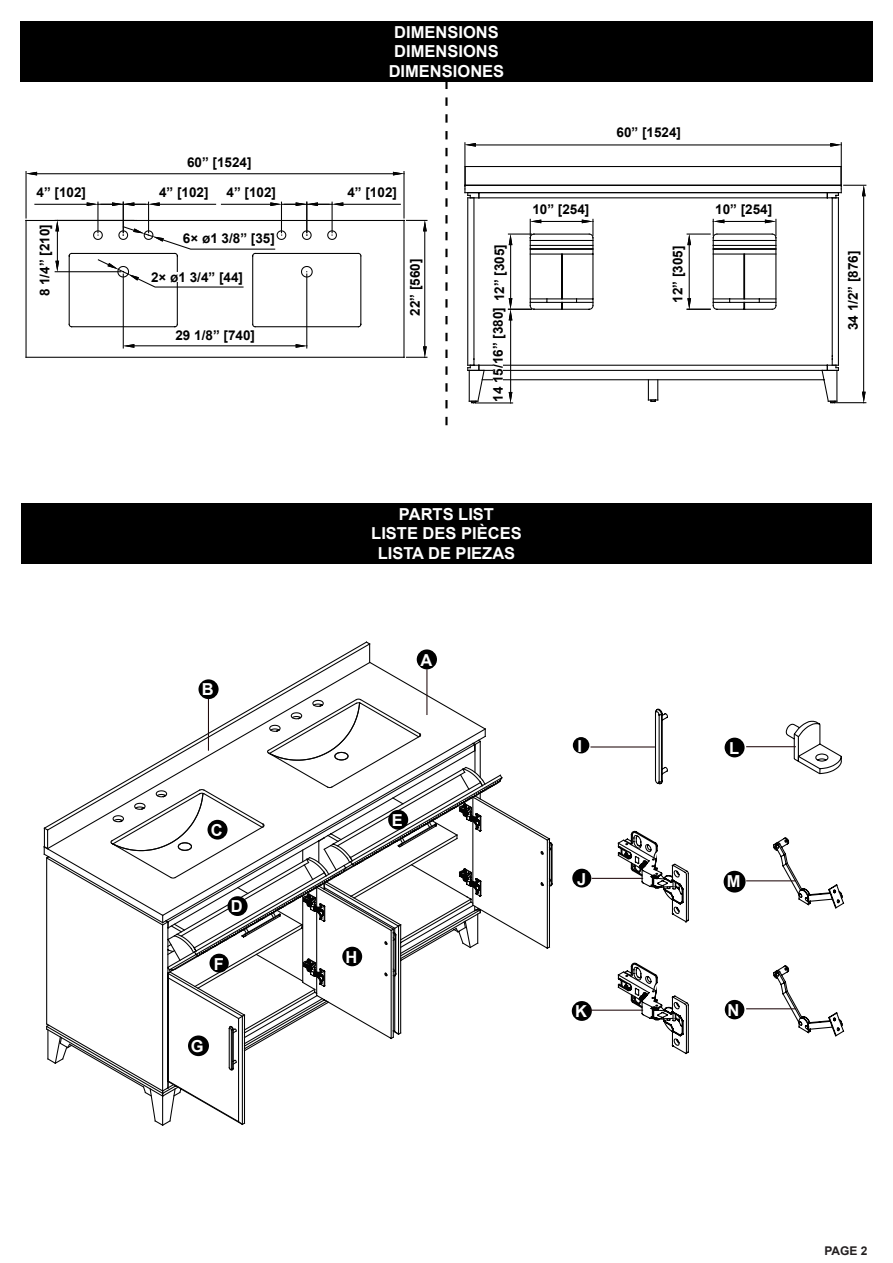
<style>
.page{position:relative;width:893px;height:1263px;background:#fff}
.page>*{position:absolute;margin:0;border:0;box-sizing:border-box;transform-origin:0 0}
.t1{font:700 16.5px "Arial";color:#fff}
.t2{font:700 13.5px "Arial";color:#000}
.t3{font:700 12px "Arial";color:#231f20}
</style>
<div class="page">
<svg style="left:43px;top:641px;width:510px;height:485px"></svg>
<svg style="left:46px;top:739px;width:503px;height:344px"></svg>
<div style="left:21px;top:503px;width:851px;height:60px;background:#000"></div>
<div style="left:417px;top:649px;width:20px;height:20px;background:#000;border-radius:50%"></div>
<div style="left:198px;top:679px;width:21px;height:20px;background:#000;border-radius:50%"></div>
<div style="left:207px;top:820px;width:21px;height:19px;background:#000;border-radius:50%"></div>
<div style="left:228px;top:896px;width:20px;height:20px;background:#000;border-radius:50%"></div>
<div style="left:388px;top:810px;width:20px;height:20px;background:#000;border-radius:50%"></div>
<hr style="left:426px;top:669px;width:1px;height:46px;background:#210b0d">
<div style="left:188px;top:1035px;width:21px;height:21px;background:#000;border-radius:50%"></div>
<div style="left:209px;top:954px;width:20px;height:18px;background:#000;border-radius:50%"></div>
<div style="left:342px;top:947px;width:20px;height:19px;background:#000;border-radius:50%"></div>
<hr style="left:208px;top:699px;width:1px;height:52px;background:#210b0d">
<div style="left:572px;top:869px;width:19px;height:18px;background:#000;border-radius:50%"></div>
<div style="left:573px;top:737px;width:16px;height:16px;background:#000;border-radius:50%"></div>
<hr style="left:590px;top:746px;width:65px;height:1px;background:#210b0d">
<hr style="left:592px;top:878px;width:51px;height:1px;background:#210b0d">
<svg style="left:785px;top:720px;width:57px;height:55px"></svg>
<div style="left:725px;top:738px;width:20px;height:19px;background:#000;border-radius:50%"></div>
<hr style="left:746px;top:746px;width:50px;height:1px;background:#210b0d">
<svg style="left:617px;top:830px;width:72px;height:93px"></svg>
<div style="left:572px;top:1001px;width:20px;height:20px;background:#000;border-radius:50%"></div>
<hr style="left:590px;top:1010px;width:53px;height:1px;background:#210b0d">
<svg style="left:617px;top:962px;width:72px;height:93px"></svg>
<svg style="left:772px;top:837px;width:73px;height:72px"></svg>
<div style="left:724px;top:871px;width:22px;height:21px;background:#000;border-radius:50%"></div>
<hr style="left:746px;top:880px;width:50px;height:1px;background:#210b0d">
<svg style="left:654px;top:708px;width:14px;height:77px"></svg>
<svg style="left:772px;top:965px;width:73px;height:72px"></svg>
<div style="left:725px;top:1000px;width:19px;height:19px;background:#000;border-radius:50%"></div>
<hr style="left:746px;top:1008px;width:50px;height:1px;background:#210b0d">
<svg style="left:842px;top:184px;width:23px;height:220px"></svg>
<hr style="left:464px;top:143px;width:1px;height:43px;background:#030303">
<hr style="left:841px;top:143px;width:1px;height:43px;background:#030303">
<hr style="left:476px;top:144px;width:354px;height:1px;background:#030303">
<svg style="left:465px;top:143px;width:11px;height:4px"></svg>
<svg style="left:842px;top:185px;width:24px;height:11px"></svg>
<svg style="left:830px;top:143px;width:12px;height:4px"></svg>
<svg style="left:464px;top:165px;width:375px;height:239px"></svg>
<hr style="left:332px;top:202px;width:1px;height:31px;background:#030303">
<hr style="left:343px;top:204px;width:57px;height:1px;background:#030303">
<hr style="left:281px;top:202px;width:1px;height:31px;background:#030303">
<hr style="left:306px;top:202px;width:1px;height:31px;background:#030303">
<hr style="left:221px;top:204px;width:49px;height:1px;background:#030303">
<svg style="left:270px;top:202px;width:73px;height:4px"></svg>
<hr style="left:148px;top:202px;width:1px;height:31px;background:#030303">
<hr style="left:160px;top:204px;width:56px;height:1px;background:#030303">
<hr style="left:123px;top:202px;width:1px;height:31px;background:#030303">
<hr style="left:97px;top:202px;width:1px;height:31px;background:#030303">
<hr style="left:35px;top:204px;width:52px;height:1px;background:#030303">
<svg style="left:87px;top:202px;width:73px;height:4px"></svg>
<hr style="left:424px;top:231px;width:1px;height:115px;background:#030303">
<svg style="left:405px;top:346px;width:22px;height:12px"></svg>
<hr style="left:26px;top:172px;width:1px;height:46px;background:#030303">
<hr style="left:403px;top:172px;width:2px;height:46px;background:#030303">
<hr style="left:37px;top:173px;width:356px;height:1px;background:#030303">
<svg style="left:26px;top:172px;width:11px;height:3px"></svg>
<svg style="left:405px;top:220px;width:22px;height:11px"></svg>
<svg style="left:393px;top:172px;width:12px;height:3px"></svg>
<svg style="left:25px;top:219px;width:380px;height:139px"></svg>
<svg style="left:445px;top:81px;width:3px;height:344px"></svg>
<div style="left:20px;top:21px;width:853px;height:60px;background:#000"></div>
<div style="left:40px;top:224px;width:9px;height:72px;background:#fff"></div>
<div style="left:532px;top:204px;width:57px;height:10px;background:#fff"></div>
<div style="left:848px;top:251px;width:10px;height:79px;background:#fff"></div>
<div style="left:494px;top:244px;width:10px;height:57px;background:#fff"></div>
<div style="left:493px;top:307px;width:10px;height:95px;background:#fff"></div>
<div style="left:183px;top:233px;width:92px;height:10px;background:#fff"></div>
<div style="left:151px;top:272px;width:92px;height:10px;background:#fff"></div>
<div style="left:175px;top:330px;width:80px;height:10px;background:#fff"></div>
<div style="left:715px;top:204px;width:57px;height:10px;background:#fff"></div>
<div style="left:673px;top:246px;width:10px;height:57px;background:#fff"></div>
<p class="t1" style="left:394px;top:20px;width:106px">DIMENSIONS</p>
<p class="t1" style="left:394px;top:40px;width:106px">DIMENSIONS</p>
<p class="t1" style="left:389px;top:60px;width:117px">DIMENSIONES</p>
<p class="t2" style="left:187px;top:152px;width:66px">60” [1524]</p>
<p class="t2" style="left:37px;top:182px;width:51px">4” [102]</p>
<p class="t2" style="left:159px;top:182px;width:51px">4” [102]</p>
<p class="t2" style="left:226px;top:182px;width:51px">4” [102]</p>
<p class="t2" style="left:347px;top:182px;width:51px">4” [102]</p>
<p class="t2" style="left:35px;top:296px;width:74px;rotate:-90deg">8 1/4” [210]</p>
<p class="t2" style="left:183px;top:228px;width:93px">6× ø1 3/8” [35]</p>
<p class="t2" style="left:151px;top:268px;width:93px">2× ø1 3/4” [44]</p>
<p class="t2" style="left:175px;top:326px;width:81px">29 1/8” [740]</p>
<p class="t2" style="left:406px;top:316px;width:59px;rotate:-90deg">22” [560]</p>
<p class="t2" style="left:490px;top:301px;width:59px;rotate:-90deg">12” [305]</p>
<p class="t2" style="left:488px;top:402px;width:96px;rotate:-90deg">14 15/16” [380]</p>
<p class="t2" style="left:532px;top:199px;width:59px">10” [254]</p>
<p class="t2" style="left:616px;top:123px;width:66px">60” [1524]</p>
<p class="t2" style="left:668px;top:303px;width:59px;rotate:-90deg">12” [305]</p>
<p class="t2" style="left:715px;top:199px;width:59px">10” [254]</p>
<p class="t1" style="left:202px;top:678px;width:13px">B</p>
<p class="t1" style="left:211px;top:818px;width:13px">C</p>
<p class="t1" style="left:231px;top:895px;width:13px">D</p>
<p class="t1" style="left:214px;top:952px;width:12px">F</p>
<p class="t1" style="left:191px;top:1034px;width:14px">G</p>
<p class="t1" style="left:399px;top:502px;width:97px">PARTS LIST</p>
<p class="t1" style="left:371px;top:522px;width:152px">LISTE DES PIÈCES</p>
<p class="t1" style="left:378px;top:542px;width:139px">LISTA DE PIEZAS</p>
<p class="t1" style="left:420px;top:648px;width:13px">A</p>
<p class="t1" style="left:392px;top:808px;width:13px">E</p>
<p class="t1" style="left:346px;top:945px;width:13px">H</p>
<p class="t1" style="left:578px;top:734px;width:6px">I</p>
<p class="t1" style="left:729px;top:736px;width:12px">L</p>
<p class="t1" style="left:577px;top:867px;width:11px">J</p>
<p class="t1" style="left:575px;top:1000px;width:13px">K</p>
<p class="t1" style="left:727px;top:869px;width:15px">M</p>
<p class="t1" style="left:727px;top:998px;width:13px">N</p>
<p class="t2" style="left:843px;top:330px;width:81px;rotate:-90deg">34 1/2” [876]</p>
<p class="t3" style="left:824px;top:1242px;width:45px">PAGE 2</p>
</div>
